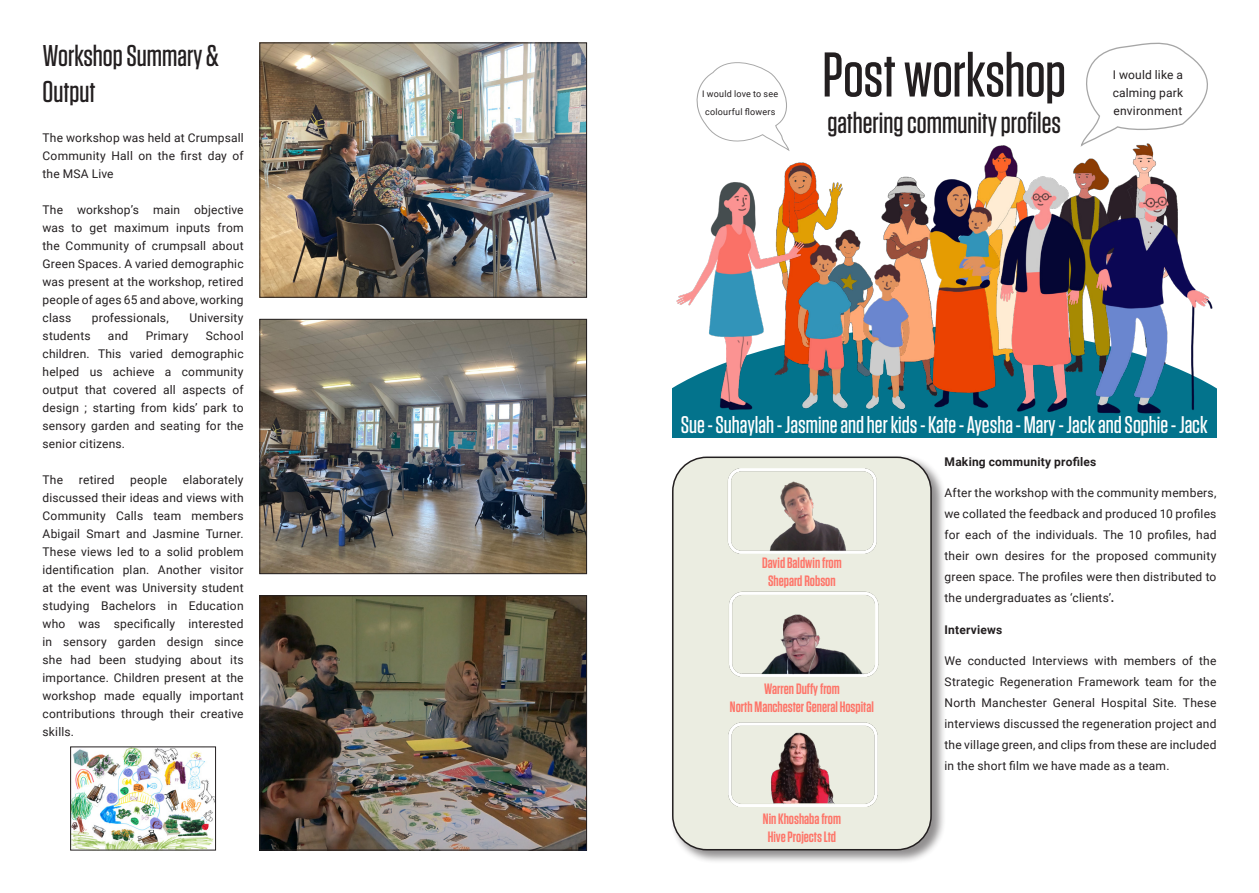
<style>
.page{position:relative;width:1259px;height:893px;background:#fff}
.page>*{position:absolute;margin:0;border:0;box-sizing:border-box;transform-origin:0 0}
.t1{font:500 63px "Tungsten";letter-spacing:-.01em;color:#231f20}
.h2-v2{font:500 30px/36px "Tungsten";color:#231f20}
.h2-v2-2{font:500 24px "Tungsten";color:#fff}
.body-1{font:600 15px "Tungsten";color:#fe7569}
.c1{font:12px/18px "Roboto";letter-spacing:.015em;color:#231f20;text-align:justify}
.c1-2{font:700 12px "Roboto";letter-spacing:.015em;color:#231f20}
.c1-3{font:9px/18px "Roboto";letter-spacing:.025em;color:#231f20;text-align:center}
.s1{font-weight:700}
</style>
<div class="page">
<div style="left:670px;top:454px;width:276px;height:411px;background:#231f20;opacity:.5"></div>
<div style="left:673px;top:457px;width:258px;height:393px;background:#ebede1;border-radius:34px"></div>
<div style="left:672px;top:457px;width:260px;height:393px;border:2px solid #231f20;border-radius:34px"></div>
<img style="left:261px;top:45px;width:324px;height:251px">
<div style="left:259px;top:43px;width:328px;height:255px;border:1px solid #231f20"></div>
<img style="left:261px;top:321px;width:324px;height:251px">
<div style="left:259px;top:319px;width:328px;height:255px;border:1px solid #231f20"></div>
<img style="left:261px;top:597px;width:324px;height:251px">
<div style="left:259px;top:595px;width:328px;height:255px;border:1px solid #231f20"></div>
<img style="left:72px;top:748px;width:142px;height:100px">
<div style="left:70px;top:746px;width:146px;height:104px;border:1px solid #231f20"></div>
<div style="left:672px;top:400px;width:544px;height:38px;background:#03738c"></div>
<img style="left:1073px;top:147px;width:83px;height:28px">
<img style="left:881px;top:176px;width:41px;height:224px">
<img style="left:784px;top:162px;width:74px;height:76px">
<img style="left:984px;top:145px;width:34px;height:30px">
<img style="left:922px;top:175px;width:70px;height:240px">
<img style="left:789px;top:238px;width:127px;height:178px">
<img style="left:992px;top:174px;width:102px;height:241px">
<img style="left:1081px;top:175px;width:135px;height:241px">
<img style="left:727px;top:469px;width:150px;height:85px">
<img style="left:729px;top:591px;width:150px;height:86px">
<img style="left:728px;top:722px;width:150px;height:85px">
<img style="left:672px;top:175px;width:136px;height:237px">
<svg style="left:696px;top:62px;width:94px;height:89px"></svg>
<svg style="left:1080px;top:42px;width:128px;height:105px"></svg>
<p class="h2-v2" style="left:43px;top:38px;width:177px">Workshop Summary &amp;<br>Output</p>
<p class="c1" style="left:43px;top:128px;width:203px">The workshop was held at Crumpsall Community Hall on the first day of the MSA Live</p>
<p class="c1" style="left:43px;top:200px;width:203px">The workshop’s main objective was to get maximum inputs from the Community of crumpsall about Green Spaces. A varied demographic was present at the workshop, retired people of ages 65 and above, working class</p>
<p class="c1" style="left:92px;top:308px;width:78px">professionals,</p>
<p class="c1" style="left:189px;top:308px;width:56px">University</p>
<p class="c1" style="left:43px;top:326px;width:203px;text-indent:163px">School children. This varied demographic helped us achieve a community output that covered all aspects of design ; starting from kids’ park to sensory garden and seating for the senior citizens.</p>
<p class="c1" style="left:43px;top:470px;width:22px">The</p>
<p class="c1" style="left:79px;top:470px;width:37px">retired</p>
<p class="c1" style="left:130px;top:470px;width:39px">people</p>
<p class="c1" style="left:43px;top:326px;width:50px">students</p>
<p class="c1" style="left:108px;top:326px;width:22px">and</p>
<p class="c1" style="left:146px;top:326px;width:44px">Primary</p>
<p class="c1" style="left:43px;top:470px;width:203px;text-indent:140px">elaborately discussed their ideas and views with Community Calls team members Abigail Smart and Jasmine Turner.<br>These views led to a solid problem identification plan. Another visitor at the event was University student studying Bachelors in Education who was specifically interested in sensory garden design since she had been studying about its importance. Children present at the workshop made equally important contributions through their creative skills.</p>
<p class="c1-3" style="left:702px;top:84px;width:77px">I would love to see colourful flowers</p>
<p class="t1" style="left:822px;top:42px;width:245px">Post workshop</p>
<p class="h2-v2" style="left:827px;top:105px;width:235px">gathering community profiles</p>
<p class="c1" style="left:1112px;top:65px;width:72px">I would like a calming park environment</p>
<p class="h2-v2-2" style="left:681px;top:412px;width:528px">Sue - Suhaylah - Jasmine and her kids - Kate - Ayesha - Mary - Jack and Sophie - Jack</p>
<p class="body-1" style="left:762px;top:554px;width:81px">David Baldwin from</p>
<p class="body-1" style="left:768px;top:572px;width:69px">Shepard Robson</p>
<p class="body-1" style="left:764px;top:681px;width:77px">Warren Duffy from</p>
<p class="body-1" style="left:730px;top:699px;width:145px">North Manchester General Hospital</p>
<p class="body-1" style="left:763px;top:811px;width:79px">Nin Khoshaba from</p>
<p class="body-1" style="left:767px;top:829px;width:70px">Hive Projects Ltd</p>
<p class="c1-2" style="left:944px;top:453px;width:153px">Making community profiles</p>
<p class="c1" style="left:944px;top:482px;width:273px;line-height:21px">After the workshop with the community members, we collated the feedback and produced 10 profiles for each of the individuals. The 10 profiles, had their own desires for the proposed community green space. The profiles were then distributed to the undergraduates as ‘clients’<span class="s1">.</span></p>
<p class="c1-2" style="left:944px;top:621px;width:59px">Interviews</p>
<p class="c1" style="left:944px;top:650px;width:273px;line-height:21px">We conducted Interviews with members of the Strategic Regeneration Framework team for the North Manchester General Hospital Site. These interviews discussed the regeneration project and the village green, and clips from these are included in the short film we have made as a team.</p>
</div>
